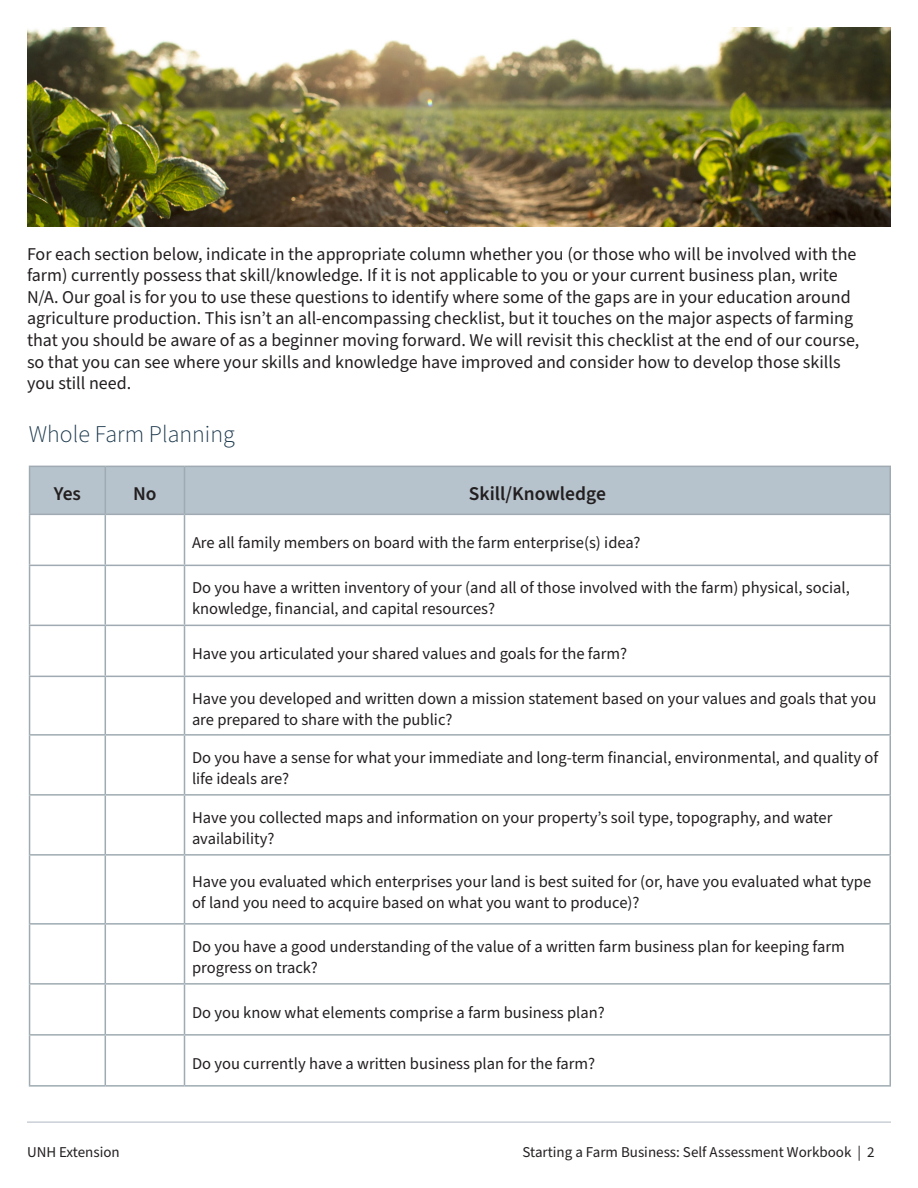
<style>
.page{position:relative;width:918px;height:1188px;background:#fff}
.page>*{position:absolute;margin:0;border:0;box-sizing:border-box;transform-origin:0 0}
.Section_Header{font:300 24px "Source Sans Pro";color:#1a374b}
.Table_Headers{font:600 19.5px "Source Sans Pro";color:#231f20}
.t1{font:18px/21.6px "Source Sans Pro";color:#231f20}
.Table_Body{font:16.5px/21px "Source Sans Pro";color:#231f20}
.t2{font:15px "Source Sans Pro";color:#231f20}
</style>
<div class="page">
<hr style="left:27px;top:1121px;width:864px;height:2px;background:#c9d0d5">
<img style="left:27px;top:27px;width:864px;height:200px">
<div style="left:30px;top:467px;width:860px;height:47px;background:#b7c3cc"></div>
<hr style="left:29px;top:466px;width:76px;height:1px;background:#9faab2">
<hr style="left:29px;top:467px;width:1px;height:47px;background:#9faab2">
<hr style="left:105px;top:466px;width:79px;height:1px;background:#9faab2">
<hr style="left:105px;top:467px;width:1px;height:47px;background:#9faab2">
<hr style="left:184px;top:466px;width:707px;height:1px;background:#9faab2">
<hr style="left:184px;top:467px;width:1px;height:47px;background:#9faab2">
<hr style="left:890px;top:467px;width:1px;height:47px;background:#9faab2">
<hr style="left:29px;top:514px;width:76px;height:1px;background:#9faab2">
<hr style="left:29px;top:515px;width:1px;height:50px;background:#9faab2">
<hr style="left:105px;top:514px;width:79px;height:1px;background:#9faab2">
<hr style="left:105px;top:515px;width:1px;height:50px;background:#9faab2">
<hr style="left:184px;top:514px;width:707px;height:1px;background:#9faab2">
<hr style="left:184px;top:515px;width:1px;height:50px;background:#9faab2">
<hr style="left:890px;top:515px;width:1px;height:50px;background:#9faab2">
<hr style="left:29px;top:565px;width:76px;height:1px;background:#9faab2">
<hr style="left:29px;top:566px;width:1px;height:59px;background:#9faab2">
<hr style="left:105px;top:565px;width:79px;height:1px;background:#9faab2">
<hr style="left:105px;top:566px;width:1px;height:59px;background:#9faab2">
<hr style="left:184px;top:565px;width:707px;height:1px;background:#9faab2">
<hr style="left:184px;top:566px;width:1px;height:59px;background:#9faab2">
<hr style="left:890px;top:566px;width:1px;height:59px;background:#9faab2">
<hr style="left:29px;top:625px;width:76px;height:1px;background:#9faab2">
<hr style="left:29px;top:626px;width:1px;height:50px;background:#9faab2">
<hr style="left:105px;top:625px;width:79px;height:1px;background:#9faab2">
<hr style="left:105px;top:626px;width:1px;height:50px;background:#9faab2">
<hr style="left:184px;top:625px;width:707px;height:1px;background:#9faab2">
<hr style="left:184px;top:626px;width:1px;height:50px;background:#9faab2">
<hr style="left:890px;top:626px;width:1px;height:50px;background:#9faab2">
<hr style="left:29px;top:676px;width:76px;height:1px;background:#9faab2">
<hr style="left:29px;top:677px;width:1px;height:57px;background:#9faab2">
<hr style="left:105px;top:676px;width:79px;height:1px;background:#9faab2">
<hr style="left:105px;top:677px;width:1px;height:57px;background:#9faab2">
<hr style="left:184px;top:676px;width:707px;height:1px;background:#9faab2">
<hr style="left:184px;top:677px;width:1px;height:57px;background:#9faab2">
<hr style="left:890px;top:677px;width:1px;height:57px;background:#9faab2">
<hr style="left:29px;top:734px;width:76px;height:2px;background:#9faab2">
<hr style="left:29px;top:736px;width:1px;height:58px;background:#9faab2">
<hr style="left:105px;top:734px;width:79px;height:2px;background:#9faab2">
<hr style="left:105px;top:736px;width:1px;height:58px;background:#9faab2">
<hr style="left:184px;top:734px;width:707px;height:2px;background:#9faab2">
<hr style="left:184px;top:736px;width:1px;height:58px;background:#9faab2">
<hr style="left:890px;top:736px;width:1px;height:58px;background:#9faab2">
<hr style="left:29px;top:794px;width:76px;height:2px;background:#9faab2">
<hr style="left:29px;top:796px;width:1px;height:58px;background:#9faab2">
<hr style="left:105px;top:794px;width:79px;height:2px;background:#9faab2">
<hr style="left:105px;top:796px;width:1px;height:58px;background:#9faab2">
<hr style="left:184px;top:794px;width:707px;height:2px;background:#9faab2">
<hr style="left:184px;top:796px;width:1px;height:58px;background:#9faab2">
<hr style="left:890px;top:796px;width:1px;height:58px;background:#9faab2">
<hr style="left:29px;top:854px;width:76px;height:2px;background:#9faab2">
<hr style="left:29px;top:856px;width:1px;height:67px;background:#9faab2">
<hr style="left:105px;top:854px;width:79px;height:2px;background:#9faab2">
<hr style="left:105px;top:856px;width:1px;height:67px;background:#9faab2">
<hr style="left:184px;top:854px;width:707px;height:2px;background:#9faab2">
<hr style="left:184px;top:856px;width:1px;height:67px;background:#9faab2">
<hr style="left:890px;top:856px;width:1px;height:67px;background:#9faab2">
<hr style="left:29px;top:923px;width:76px;height:2px;background:#9faab2">
<hr style="left:29px;top:925px;width:1px;height:58px;background:#9faab2">
<hr style="left:105px;top:923px;width:79px;height:2px;background:#9faab2">
<hr style="left:105px;top:925px;width:1px;height:58px;background:#9faab2">
<hr style="left:184px;top:923px;width:707px;height:2px;background:#9faab2">
<hr style="left:184px;top:925px;width:1px;height:58px;background:#9faab2">
<hr style="left:890px;top:925px;width:1px;height:58px;background:#9faab2">
<hr style="left:29px;top:983px;width:76px;height:2px;background:#9faab2">
<hr style="left:29px;top:985px;width:1px;height:49px;background:#9faab2">
<hr style="left:105px;top:983px;width:79px;height:2px;background:#9faab2">
<hr style="left:105px;top:985px;width:1px;height:49px;background:#9faab2">
<hr style="left:184px;top:983px;width:707px;height:2px;background:#9faab2">
<hr style="left:184px;top:985px;width:1px;height:49px;background:#9faab2">
<hr style="left:890px;top:985px;width:1px;height:49px;background:#9faab2">
<hr style="left:29px;top:1034px;width:76px;height:2px;background:#9faab2">
<hr style="left:29px;top:1036px;width:1px;height:49px;background:#9faab2">
<hr style="left:105px;top:1034px;width:79px;height:2px;background:#9faab2">
<hr style="left:105px;top:1036px;width:1px;height:49px;background:#9faab2">
<hr style="left:184px;top:1034px;width:707px;height:2px;background:#9faab2">
<hr style="left:184px;top:1036px;width:1px;height:49px;background:#9faab2">
<hr style="left:890px;top:1036px;width:1px;height:49px;background:#9faab2">
<hr style="left:29px;top:1085px;width:76px;height:2px;background:#9faab2">
<hr style="left:105px;top:1085px;width:79px;height:2px;background:#9faab2">
<hr style="left:184px;top:1085px;width:707px;height:2px;background:#9faab2">
<p class="t1" style="left:27px;top:243px;width:834px">For each section below, indicate in the appropriate column whether you (or those who will be involved with the farm) currently possess that skill/knowledge. If it is not applicable to you or your current business plan, write N/A. Our goal is for you to use these questions to identify where some of the gaps are in your education around agriculture production. This isn’t an all-encompassing checklist, but it touches on the major aspects of farming that you should be aware of as a beginner moving forward. We will revisit this checklist at the end of our course, so that you can see where your skills and knowledge have improved and consider how to develop those skills you still need.</p>
<p class="Section_Header" style="left:29px;top:418px;width:207px">Whole Farm Planning</p>
<p class="Table_Headers" style="left:54px;top:481px;width:29px">Yes</p>
<p class="Table_Headers" style="left:133px;top:481px;width:25px">No</p>
<p class="Table_Headers" style="left:469px;top:481px;width:139px">Skill/Knowledge</p>
<p class="Table_Body" style="left:192px;top:533px;width:450px">Are all family members on board with the farm enterprise(s) idea?</p>
<p class="Table_Body" style="left:192px;top:578px;width:659px">Do you have a written inventory of your (and all of those involved with the farm) physical, social, knowledge, financial, and capital resources?</p>
<p class="Table_Body" style="left:192px;top:644px;width:437px">Have you articulated your shared values and goals for the farm?</p>
<p class="Table_Body" style="left:192px;top:688px;width:686px">Have you developed and written down a mission statement based on your values and goals that you are prepared to share with the public?</p>
<p class="Table_Body" style="left:192px;top:747px;width:688px">Do you have a sense for what your immediate and long-term financial, environmental, and quality of life ideals are?</p>
<p class="Table_Body" style="left:192px;top:807px;width:642px">Have you collected maps and information on your property’s soil type, topography, and water availability?</p>
<p class="Table_Body" style="left:192px;top:872px;width:681px">Have you evaluated which enterprises your land is best suited for (or, have you evaluated what type of land you need to acquire based on what you want to produce)?</p>
<p class="Table_Body" style="left:192px;top:936px;width:654px">Do you have a good understanding of the value of a written farm business plan for keeping farm progress on track?</p>
<p class="Table_Body" style="left:192px;top:1002px;width:414px">Do you know what elements comprise a farm business plan?</p>
<p class="Table_Body" style="left:192px;top:1053px;width:405px">Do you currently have a written business plan for the farm?</p>
<p class="t2" style="left:27px;top:1142px;width:94px">UNH Extension</p>
<p class="t2" style="left:523px;top:1142px;width:353px">Starting a Farm Business: Self Assessment Workbook | 2</p>
</div>
